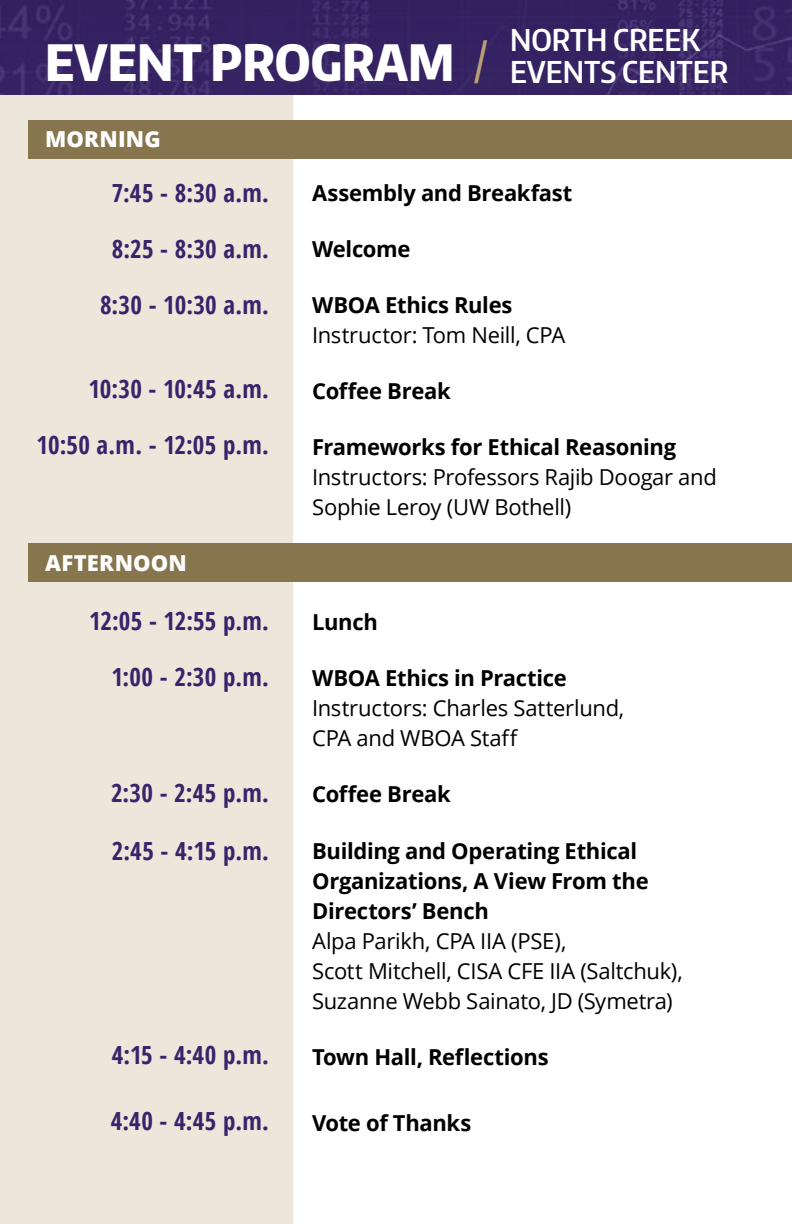
<style>
.page{position:relative;width:792px;height:1224px;background:#fff}
.page>*{position:absolute;margin:0;border:0;box-sizing:border-box;transform-origin:0 0}
.t1{font:800 50px "Encode Sans Condensed";color:#fff}
.t2{font:600 30px/32px "Encode Sans Condensed";color:#fff}
.t3{font:700 condensed 25px "Open Sans";letter-spacing:.015em;color:#37246a}
.t4{font:700 22px/30px "Open Sans";letter-spacing:-.015em;color:#000}
.t5{font:22px/30px "Open Sans";letter-spacing:-.015em;color:#000}
.t6{font:800 22px "Open Sans";letter-spacing:.01em;color:#fff}
.s1{font-weight:400;color:#b9a076}
</style>
<div class="page">
<div style="left:0;top:82px;width:292px;height:1142px;background:#ede6db"></div>
<div style="left:29px;top:120px;width:763px;height:39px;background:#87754e"></div>
<svg style="left:0;top:0;width:792px;height:94px;background:#362363"></svg>
<div style="left:29px;top:543px;width:763px;height:39px;background:#87754e"></div>
<h1 class="t1" style="left:45px;top:29px;width:445px">EVENT PROGRAM <span class="s1">/</span></h1>
<h2 class="t2" style="left:510px;top:23px;width:220px">NORTH CREEK<br>EVENTS CENTER</h2>
<p class="t6" style="left:45px;top:123px;width:117px">MORNING</p>
<p class="t3" style="left:112px;top:176px;width:159px">7:45 - 8:30 a.m.</p>
<p class="t3" style="left:112px;top:232px;width:159px">8:25 - 8:30 a.m.</p>
<p class="t3" style="left:100px;top:288px;width:171px">8:30 - 10:30 a.m.</p>
<p class="t3" style="left:88px;top:371px;width:182px">10:30 - 10:45 a.m.</p>
<p class="t3" style="left:37px;top:427px;width:234px">10:50 a.m. - 12:05 p.m.</p>
<p class="t6" style="left:45px;top:546px;width:143px">AFTERNOON</p>
<p class="t3" style="left:89px;top:604px;width:181px">12:05 - 12:55 p.m.</p>
<p class="t3" style="left:111px;top:660px;width:159px">1:00 - 2:30 p.m.</p>
<p class="t3" style="left:111px;top:775px;width:160px">2:30 - 2:45 p.m.</p>
<p class="t3" style="left:112px;top:834px;width:159px">2:45 - 4:15 p.m.</p>
<p class="t3" style="left:112px;top:1038px;width:159px">4:15 - 4:40 p.m.</p>
<p class="t3" style="left:111px;top:1104px;width:160px">4:40 - 4:45 p.m.</p>
<p class="t4" style="left:312px;top:178px;width:262px">Assembly and Breakfast</p>
<p class="t4" style="left:312px;top:234px;width:100px">Welcome</p>
<p class="t4" style="left:312px;top:290px;width:202px">WBOA Ethics Rules</p>
<p class="t5" style="left:312px;top:320px;width:255px">Instructor: Tom Neill, CPA</p>
<p class="t4" style="left:312px;top:376px;width:140px">Coffee Break</p>
<p class="t4" style="left:312px;top:432px;width:366px">Frameworks for Ethical Reasoning</p>
<p class="t5" style="left:312px;top:462px;width:406px">Instructors: Professors Rajib Doogar and<br>Sophie Leroy (UW Bothell)</p>
<p class="t4" style="left:312px;top:606px;width:67px">Lunch</p>
<p class="t4" style="left:312px;top:662px;width:256px">WBOA Ethics in Practice</p>
<p class="t5" style="left:312px;top:692px;width:314px">Instructors: Charles Satterlund,<br>CPA and WBOA Staff</p>
<p class="t4" style="left:312px;top:778px;width:140px">Coffee Break</p>
<p class="t4" style="left:312px;top:835px;width:338px">Building and Operating Ethical<br>Organizations, A View From the<br>Directors’ Bench</p>
<p class="t5" style="left:312px;top:925px;width:372px">Alpa Parikh, CPA IIA (PSE),<br>Scott Mitchell, CISA CFE IIA (Saltchuk),<br>Suzanne Webb Sainato, JD (Symetra)</p>
<p class="t4" style="left:312px;top:1041px;width:238px">Town Hall, Reflections</p>
<p class="t4" style="left:312px;top:1107px;width:161px">Vote of Thanks</p>
</div>
